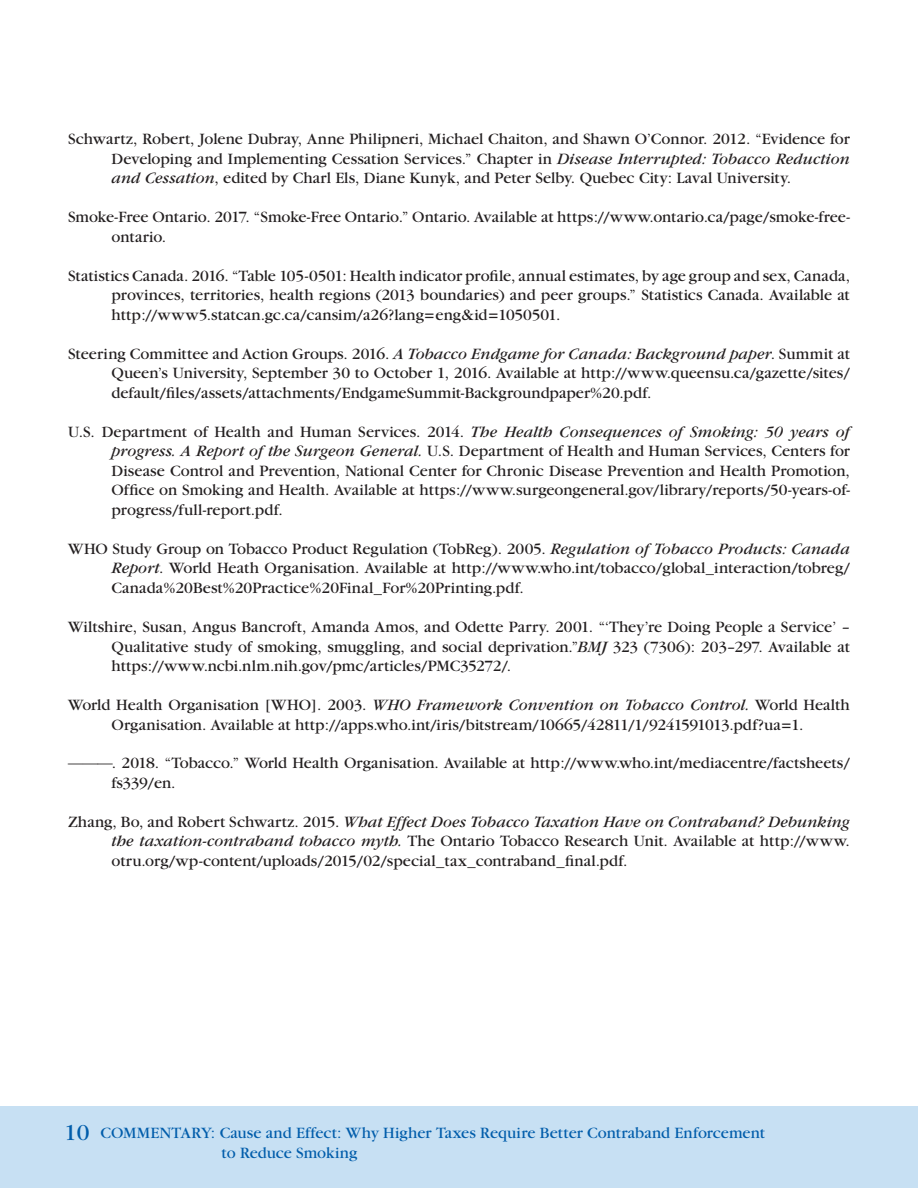
<style>
.page{position:relative;width:918px;height:1188px;background:#fff}
.page>*{position:absolute;margin:0;border:0;box-sizing:border-box;transform-origin:0 0}
.t1{font:24px "Garamond";color:#015dab}
.t2{font:16.5px/19.5px "Garamond";color:#231f20;text-align:justify}
.t3{font:16.5px/19.5px "Garamond";color:#015dab}
.s1{font-style:italic}
.s2{font-family:"Times New Roman"}
</style>
<div class="page">
<div style="left:0;top:1106px;width:918px;height:82px;background:#c7e0f3"></div>
<p class="t2" style="left:112px;top:130px;width:740px;text-indent:-43px">Schwartz, Robert, Jolene Dubray, Anne Philipneri, Michael Chaiton, and Shawn O’Connor. 2012. “Evidence for Developing and Implementing Cessation Services.” Chapter in <span class="s1">Disease Interrupted: Tobacco Reduction and Cessation</span>, edited by Charl Els, Diane Kunyk, and Peter Selby. Quebec City: Laval University.</p>
<p class="t2" style="left:112px;top:208px;width:740px;text-indent:-43px">Smoke-Free Ontario. 2017. “Smoke-Free Ontario.” Ontario. Available at https://www.ontario.ca/page/smoke-free&shy;ontario.</p>
<p class="t2" style="left:112px;top:266px;width:740px;text-indent:-43px">Statistics Canada. 2016. “Table 105-0501: Health indicator profile, annual estimates, by age group and sex, Canada, provinces, territories, health regions (2013 boundaries) and peer groups.” Statistics Canada. Available at http://www5.statcan.gc.ca/cansim/a26?lang=eng&amp;id=1050501.</p>
<p class="t2" style="left:112px;top:344px;width:740px;text-indent:-43px">Steering Committee and Action Groups. 2016. <span class="s1">A Tobacco Endgame for Canada: Background paper</span>. Summit at Queen’s University, September 30 to October 1, 2016. Available at http://www.queensu.ca/gazette/sites/ default/files/assets/attachments/EndgameSummit-Backgroundpaper%20.pdf.</p>
<p class="t2" style="left:112px;top:422px;width:740px;text-indent:-43px">U.S. Department of Health and Human Services. 2014. <span class="s1">The Health Consequences of Smoking: 50 years of progress. A Report of the Surgeon General.</span> U.S. Department of Health and Human Services, Centers for Disease Control and Prevention, National Center for Chronic Disease Prevention and Health Promotion, Office on Smoking and Health. Available at https://www.surgeongeneral.gov/library/reports/50-years-of&shy;progress/full-report.pdf.</p>
<p class="t2" style="left:112px;top:539px;width:740px;text-indent:-43px">WHO Study Group on Tobacco Product Regulation (TobReg). 2005. <span class="s1">Regulation of Tobacco Products: Canada Report</span>. World Heath Organisation. Available at http://www.who.int/tobacco/global_interaction/tobreg/ Canada%20Best%20Practice%20Final_For%20Printing.pdf.</p>
<p class="t2" style="left:112px;top:617px;width:740px;text-indent:-43px">Wiltshire, Susan, Angus Bancroft, Amanda Amos, and Odette Parry. 2001. “‘They’re Doing People a Service’ – Qualitative study of smoking, smuggling, and social deprivation.”<span class="s1">BMJ</span> 323 (7306): 203–297. Available at https://www.ncbi.nlm.nih.gov/pmc/articles/PMC35272/.</p>
<p class="t2" style="left:68px;top:695px;width:783px;text-align:center">World Health Organisation [WHO]. 2003. <span class="s1">WHO Framework Convention on Tobacco Control.</span> World Health<br>Organisation. Available at http://apps.who.int/iris/bitstream/10665/42811/1/9241591013.pdf?ua=1.</p>
<p class="t2" style="left:112px;top:754px;width:740px;text-indent:-43px"><span class="s2">———</span>. 2018. “Tobacco.” World Health Organisation. Available at http://www.who.int/mediacentre/factsheets/ fs339/en.</p>
<p class="t2" style="left:112px;top:812px;width:740px;text-indent:-43px">Zhang, Bo, and Robert Schwartz. 2015. <span class="s1">What Effect Does Tobacco Taxation Have on Contraband? Debunking the taxation-contraband tobacco myth.</span> The Ontario Tobacco Research Unit. Available at http://www. otru.org/wp-content/uploads/2015/02/special_tax_contraband_final.pdf.</p>
<h1 class="t1" style="left:64px;top:1120px;width:27px">10</h1>
<p class="t3" style="left:222px;top:1124px;width:545px;text-indent:-121px">COMMENTARY: Cause and Effect: Why Higher Taxes Require Better Contraband Enforcement to Reduce Smoking</p>
</div>
